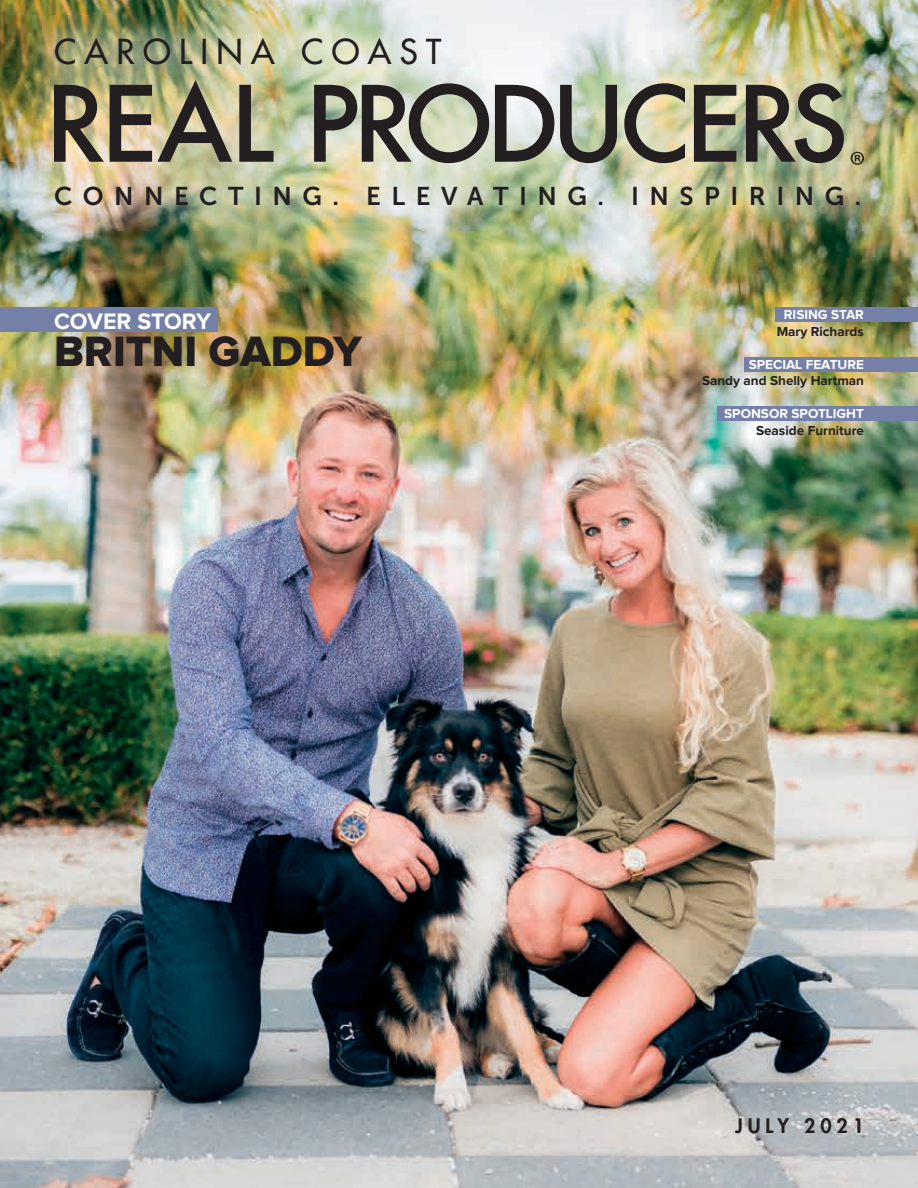
<style>
.page{position:relative;width:918px;height:1188px;background:#fff}
.page>*{position:absolute;margin:0;border:0;box-sizing:border-box;transform-origin:0 0}
.t1{font:44.1px "Proxima Nova Extrabld";color:#231f20}
.t2{font:500 33.45px "Futura Std";letter-spacing:.25em;color:#231f20}
.t3{font:25.65px "Museo Sans 700";letter-spacing:.41em;color:#231f20}
.t4{font:700 23.25px "Proxima Nova";letter-spacing:-.005em;color:#fff}
.t5{font:800 19.5px "Futura Std";letter-spacing:.25em;color:#231f20}
.t6{font:700 13.5px "Proxima Nova";color:#231f20}
.t7{font:700 13.5px "Proxima Nova";color:#fff}
</style>
<div class="page">
<img style="left:0;top:0;width:918px;height:1188px">
<div style="left:0;top:308px;width:217px;height:24px;background:#7480a7"></div>
<div style="left:18px;top:4px;width:880px;height:236px;background:#fff;opacity:.5"></div>
<svg style="left:54px;top:85px;width:50px;height:77px;background:#786e59"></svg>
<svg style="left:110px;top:80px;width:122px;height:82px;background:#8b866b"></svg>
<svg style="left:239px;top:85px;width:35px;height:77px;background:#7f7e64"></svg>
<svg style="left:314px;top:83px;width:175px;height:80px;background:#87897b"></svg>
<svg style="left:495px;top:85px;width:59px;height:77px;background:#838481"></svg>
<svg style="left:560px;top:85px;width:57px;height:78px;background:#79806e"></svg>
<svg style="left:624px;top:83px;width:61px;height:80px;background:#9d987e"></svg>
<svg style="left:694px;top:85px;width:42px;height:77px;background:#686959"></svg>
<svg style="left:746px;top:83px;width:98px;height:80px;background:#767663"></svg>
<svg style="left:851px;top:152px;width:13px;height:13px"></svg>
<div style="left:717px;top:407px;width:201px;height:14px;background:#7480a7"></div>
<div style="left:745px;top:357px;width:173px;height:14px;background:#7480a7"></div>
<div style="left:775px;top:308px;width:143px;height:14px;background:#7480a7"></div>
<h2 class="t2" style="left:54px;top:30px;width:389px">CAROLINA COAST</h2>
<h3 class="t3" style="left:54px;top:182px;width:809px">CONNECTING. ELEVATING. INSPIRING.</h3>
<h3 class="t4" style="left:54px;top:310px;width:159px">COVER STORY</h3>
<h1 class="t1" style="left:54px;top:331px;width:310px">BRITNI GADDY</h1>
<p class="t7" style="left:784px;top:308px;width:82px">RISING STAR</p>
<p class="t6" style="left:777px;top:325px;width:89px">Mary Richards</p>
<p class="t7" style="left:749px;top:358px;width:117px">SPECIAL FEATURE</p>
<p class="t6" style="left:702px;top:374px;width:163px">Sandy and Shelly Hartman</p>
<p class="t7" style="left:724px;top:407px;width:141px">SPONSOR SPOTLIGHT</p>
<p class="t6" style="left:756px;top:424px;width:109px">Seaside Furniture</p>
<h3 class="t5" style="left:735px;top:1114px;width:130px">JULY 2021</h3>
</div>
